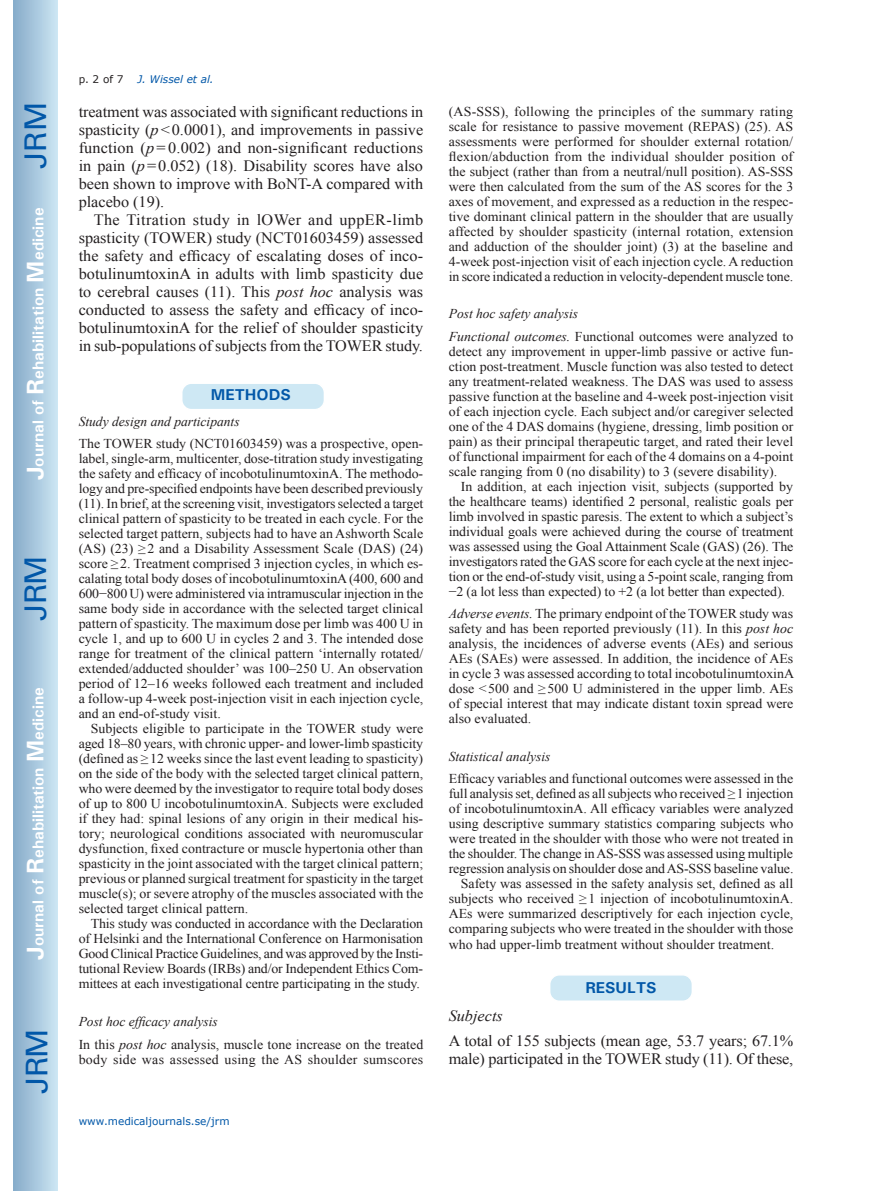
<style>
.page{position:relative;width:872px;height:1191px;background:#fff}
.page>*{position:absolute;margin:0;border:0;box-sizing:border-box;transform-origin:0 0}
.t1{font:30px "Univers";letter-spacing:-.03em;color:#0157a8}
.t2{font:15.75px/18px "Times New Roman";letter-spacing:-.005em;color:#231f20;text-align:justify}
.t3{font:700 15.75px "Univers";color:#fff}
.t4{font:700 15.75px "Univers";color:#0157a8}
.t5{font:italic 15.75px "Times New Roman";color:#231f20}
.t6{font:13.5px/15px "Times New Roman";color:#231f20;text-align:justify}
.t7{font:italic 13.5px/22.5px "Times New Roman";color:#231f20}
.t8{font:13.5px "Times New Roman";letter-spacing:.02em;color:#231f20}
.t9{font:10.5px "Verdana";color:#0157a8}
.t10{font:italic 10.5px "Verdana";color:#0157a8}
.t11{font:10.5px "Verdana";color:#231f20}
.s1{font-size:24px}
.s2{font-style:italic}
.s3{font-style:normal}
</style>
<div class="page">
<div style="left:14px;top:0;width:43px;height:1191px;background:linear-gradient(to right,#88acca,#cbe5f2)"></div>
<div style="left:182px;top:383px;width:142px;height:27px;background:#cee8f4;border-radius:10px"></div>
<div style="left:181px;top:382px;width:144px;height:28px;border:2px solid #fff;border-radius:10px"></div>
<div style="left:549px;top:974px;width:143px;height:27px;background:#cee8f4;border-radius:10px"></div>
<div style="left:549px;top:974px;width:144px;height:28px;border:2px solid #fff;border-radius:10px"></div>
<h1 class="t1" style="left:18px;top:169px;width:68px;rotate:-90deg">JRM</h1>
<p class="t3" style="left:28px;top:480px;width:274px;rotate:-90deg"><span class="s1">J</span>ournal of <span class="s1">R</span>ehabilitation <span class="s1">M</span>edicine</p>
<h1 class="t1" style="left:18px;top:620px;width:67px;rotate:-90deg">JRM</h1>
<p class="t3" style="left:28px;top:959px;width:274px;rotate:-90deg"><span class="s1">J</span>ournal of <span class="s1">R</span>ehabilitation <span class="s1">M</span>edicine</p>
<h1 class="t1" style="left:19px;top:1093px;width:67px;rotate:-90deg">JRM</h1>
<p class="t11" style="left:79px;top:72px;width:46px">p. 2 of 7</p>
<p class="t10" style="left:137px;top:72px;width:78px">J. Wissel et al.</p>
<p class="t2" style="left:79px;top:103px;width:346px">treatment was associated with significant reductions in spasticity (<span class="s2">p</span>&lt;0.0001), and improvements in passive function (<span class="s2">p</span> = 0.002) and non-significant reductions in pain (<span class="s2">p</span>=0.052) (18). Disability scores have also been shown to improve with BoNT-A compared with placebo (19).</p>
<p class="t2" style="left:79px;top:211px;width:346px;text-indent:15px">The Titration study in lOWer and uppER-limb spasticity (TOWER) study (NCT01603459) assessed the safety and efficacy of escalating doses of inco&shy;botulinumtoxinA in adults with limb spasticity due to cerebral causes (11). This <span class="s2">post hoc</span> analysis was conducted to assess the safety and efficacy of inco&shy;botulinumtoxinA for the relief of shoulder spasticity in sub-populations of subjects from the TOWER study.</p>
<p class="t4" style="left:211px;top:385px;width:82px">METHODS</p>
<p class="t7" style="left:79px;top:410px;width:162px">Study design and participants</p>
<p class="t6" style="left:79px;top:436px;width:346px">The TOWER study (NCT01603459) was a prospective, open&shy;label, single-arm, multicenter, dose-titration study investigating the safety and efficacy of incobotulinumtoxinA. The methodo&shy;logy and pre-specified endpoints have been described previously (11). In brief, at the screening visit, investigators selected a target clinical pattern of spasticity to be treated in each cycle. For the selected target pattern, subjects had to have an Ashworth Scale (AS) (23) ≥2 and a Disability Assessment Scale (DAS) (24) score ≥2. Treatment comprised 3 injection cycles, in which es&shy;calating total body doses of incobotulinumtoxinA (400, 600 and 600−800 U) were administered via intramuscular injection in the same body side in accordance with the selected target clinical pattern of spasticity. The maximum dose per limb was 400 U in cycle 1, and up to 600 U in cycles 2 and 3. The intended dose range for treatment of the clinical pattern ‘internally rotated/ extended/adducted shoulder’ was 100–250 U. An observation period of 12–16 weeks followed each treatment and included a follow-up 4-week post-injection visit in each injection cycle, and an end-of-study visit.</p>
<p class="t6" style="left:79px;top:721px;width:346px;text-indent:12px">Subjects eligible to participate in the TOWER study were aged 18–80 years, with chronic upper- and lower-limb spasticity (defined as ≥12 weeks since the last event leading to spasticity) on the side of the body with the selected target clinical pattern, who were deemed by the investigator to require total body doses of up to 800 U incobotulinumtoxinA. Subjects were excluded if they had: spinal lesions of any origin in their medical his&shy;tory; neurological conditions associated with neuromuscular dysfunction, fixed contracture or muscle hypertonia other than spasticity in the joint associated with the target clinical pattern; previous or planned surgical treatment for spasticity in the target muscle(s); or severe atrophy of the muscles associated with the selected target clinical pattern.</p>
<p class="t6" style="left:79px;top:916px;width:346px;text-indent:12px">This study was conducted in accordance with the Declaration of Helsinki and the International Conference on Harmonisation Good Clinical Practice Guidelines, and was approved by the Insti&shy;tutional Review Boards (IRBs) and/or Independent Ethics Com&shy;mittees at each investigational centre participating in the study.</p>
<p class="t6" style="left:79px;top:1010px;width:346px;line-height:22.5px"><span class="s2">Post hoc efficacy analysis<br></span>In this <span class="s2">post hoc</span> analysis, muscle tone increase on the treated</p>
<p class="t8" style="left:79px;top:1050px;width:346px">body side was assessed using the AS shoulder sumscores</p>
<p class="t9" style="left:79px;top:1114px;width:152px">www.medicaljournals.se/jrm</p>
<p class="t6" style="left:449px;top:103px;width:346px">(AS-SSS), following the principles of the summary rating scale for resistance to passive movement (REPAS) (25). AS assessments were performed for shoulder external rotation/ flexion/abduction from the individual shoulder position of the subject (rather than from a neutral/null position). AS-SSS were then calculated from the sum of the AS scores for the 3 axes of movement, and expressed as a reduction in the respec&shy;tive dominant clinical pattern in the shoulder that are usually affected by shoulder spasticity (internal rotation, extension and adduction of the shoulder joint) (3) at the baseline and 4-week post-injection visit of each injection cycle. A reduction in score indicated a reduction in velocity-dependent muscle tone.</p>
<p class="t7" style="left:449px;top:302px;width:346px">Post hoc safety analysis<br>Functional outcomes. <span class="s3">Functional outcomes were analyzed to</span></p>
<p class="t6" style="left:449px;top:343px;width:346px">detect any improvement in upper-limb passive or active fun&shy;ction post-treatment. Muscle function was also tested to detect any treatment-related weakness. The DAS was used to assess passive function at the baseline and 4-week post-injection visit of each injection cycle. Each subject and/or caregiver selected one of the 4 DAS domains (hygiene, dressing, limb position or pain) as their principal therapeutic target, and rated their level of functional impairment for each of the 4 domains on a 4-point scale ranging from 0 (no disability) to 3 (severe disability).</p>
<p class="t6" style="left:449px;top:478px;width:346px;text-indent:12px">In addition, at each injection visit, subjects (supported by the healthcare teams) identified 2 personal, realistic goals per limb involved in spastic paresis. The extent to which a subject’s individual goals were achieved during the course of treatment was assessed using the Goal Attainment Scale (GAS) (26). The investigators rated the GAS score for each cycle at the next injec&shy;tion or the end-of-study visit, using a 5-point scale, ranging from −2 (a lot less than expected) to +2 (a lot better than expected).</p>
<p class="t6" style="left:449px;top:606px;width:347px"><span class="s2">Adverse events.</span> The primary endpoint of the TOWER study was safety and has been reported previously (11). In this <span class="s2">post hoc </span>analysis, the incidences of adverse events (AEs) and serious AEs (SAEs) were assessed. In addition, the incidence of AEs in cycle 3 was assessed according to total incobotulinumtoxinA dose &lt;500 and ≥500 U administered in the upper limb. AEs of special interest that may indicate distant toxin spread were also evaluated.</p>
<p class="t7" style="left:449px;top:745px;width:103px">Statistical analysis</p>
<p class="t6" style="left:449px;top:771px;width:346px">Efficacy variables and functional outcomes were assessed in the</p>
<p class="t6" style="left:449px;top:786px;width:346px">full analysis set, defined as all subjects who received ≥1 injection</p>
<p class="t6" style="left:449px;top:801px;width:346px">of incobotulinumtoxinA. All efficacy variables were analyzed</p>
<p class="t6" style="left:449px;top:816px;width:346px">using descriptive summary statistics comparing subjects who</p>
<p class="t6" style="left:449px;top:831px;width:346px">were treated in the shoulder with those who were not treated in</p>
<p class="t6" style="left:449px;top:846px;width:346px">the shoulder. The change in AS-SSS was assessed using multiple</p>
<p class="t6" style="left:449px;top:861px;width:346px">regression analysis on shoulder dose and AS-SSS baseline value.</p>
<p class="t6" style="left:461px;top:876px;width:334px">Safety was assessed in the safety analysis set, defined as all</p>
<p class="t6" style="left:449px;top:891px;width:346px">subjects who received ≥1 injection of incobotulinumtoxinA.</p>
<p class="t6" style="left:449px;top:906px;width:346px">AEs were summarized descriptively for each injection cycle,</p>
<p class="t6" style="left:449px;top:921px;width:346px">comparing subjects who were treated in the shoulder with those</p>
<p class="t6" style="left:449px;top:936px;width:327px">who had upper-limb treatment without shoulder treatment.</p>
<p class="t4" style="left:585px;top:977px;width:73px">RESULTS</p>
<p class="t5" style="left:449px;top:1004px;width:56px">Subjects</p>
<p class="t2" style="left:449px;top:1031px;width:346px">A total of 155 subjects (mean age, 53.7 years; 67.1% male) participated in the TOWER study (11). Of these,</p>
</div>
